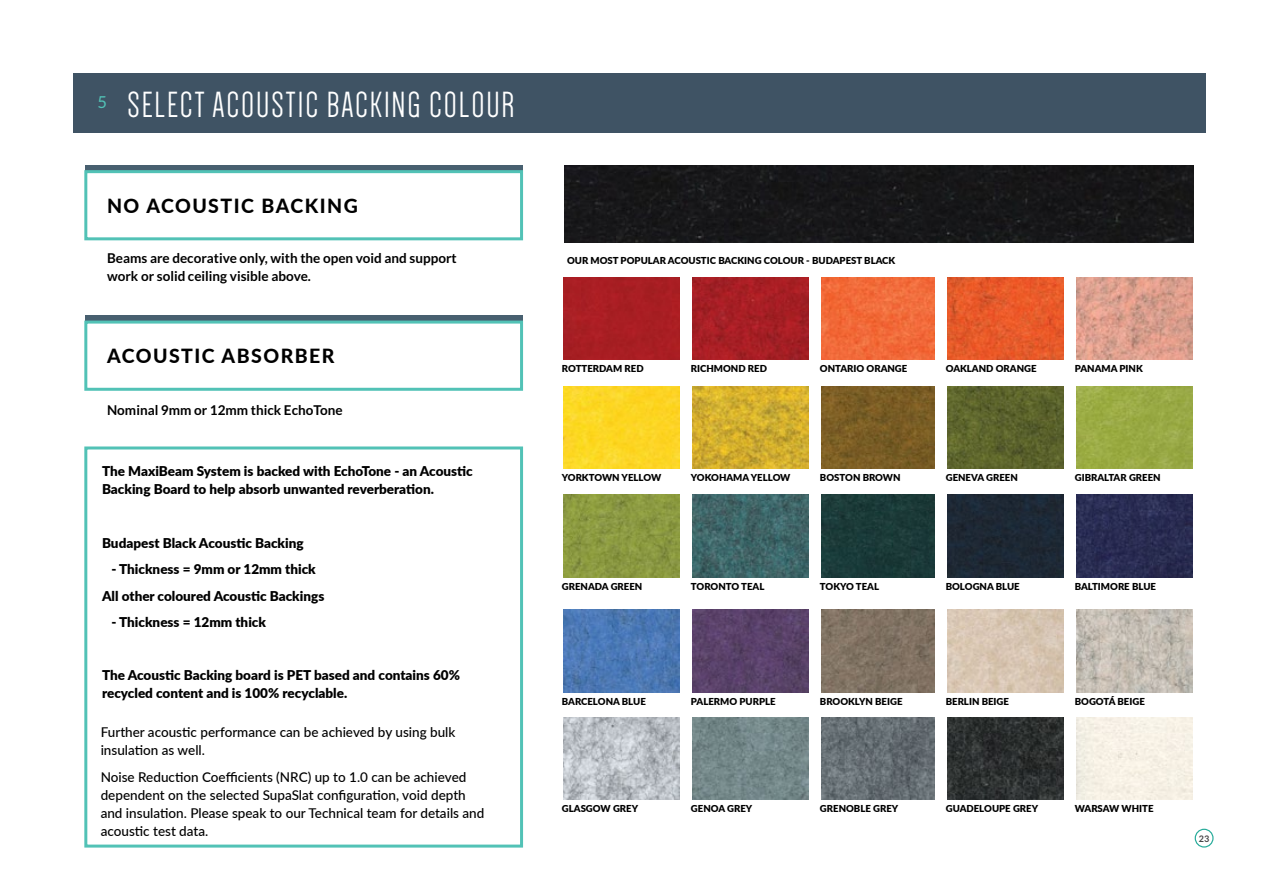
<style>
.page{position:relative;width:1263px;height:893px;background:#fff}
.page>*{position:absolute;margin:0;border:0;box-sizing:border-box;transform-origin:0 0}
.t1{font:37.5px "Dense";letter-spacing:.05em;color:#fff}
.t2{font:800 19.5px "Lato";letter-spacing:.075em;color:#000}
.t3{font:16.5px "Lato";color:#52c2b6}
.t4{font:900 13.5px/18px "Lato";color:#000}
.t5{font:500 13.5px/18px "Lato";color:#000}
.t6{font:700 13.5px/18px "Lato";color:#000}
.t7{font:900 9.6px "Lato";color:#000}
.t8{font:700 9px "Lato";color:#464547}
</style>
<div class="page">
<div style="left:73px;top:73px;width:1132px;height:60px;background:#3f5364"></div>
<div style="left:84px;top:446px;width:439px;height:402px;border:3px solid #52c2b6"></div>
<div style="left:564px;top:277px;width:115px;height:83px;background:#a91e23"></div>
<img style="left:693px;top:277px;width:115px;height:83px">
<img style="left:822px;top:277px;width:112px;height:83px">
<img style="left:948px;top:277px;width:115px;height:83px">
<img style="left:1077px;top:277px;width:115px;height:83px">
<img style="left:564px;top:387px;width:115px;height:82px">
<img style="left:693px;top:387px;width:115px;height:82px">
<img style="left:822px;top:387px;width:112px;height:82px">
<img style="left:948px;top:387px;width:115px;height:82px">
<img style="left:1077px;top:387px;width:115px;height:82px">
<img style="left:564px;top:494px;width:115px;height:84px">
<img style="left:693px;top:494px;width:115px;height:84px">
<div style="left:822px;top:494px;width:112px;height:84px;background:#1a3a38"></div>
<div style="left:948px;top:494px;width:115px;height:84px;background:#1d2834"></div>
<img style="left:1077px;top:494px;width:115px;height:84px">
<img style="left:564px;top:609px;width:115px;height:83px">
<img style="left:693px;top:609px;width:115px;height:83px">
<img style="left:822px;top:609px;width:112px;height:83px">
<img style="left:948px;top:609px;width:115px;height:83px">
<img style="left:1077px;top:609px;width:115px;height:83px">
<img style="left:564px;top:717px;width:115px;height:83px">
<img style="left:693px;top:717px;width:115px;height:83px">
<img style="left:822px;top:717px;width:112px;height:83px">
<img style="left:948px;top:717px;width:115px;height:83px">
<div style="left:564px;top:166px;width:629px;height:76px;background:#171719"></div>
<div style="left:85px;top:165px;width:437px;height:50px;background:#486070"></div>
<div style="left:84px;top:170px;width:439px;height:70px;background:#fff;border:3px solid #52c2b6"></div>
<div style="left:85px;top:315px;width:437px;height:50px;background:linear-gradient(to right,#486070,#486070)"></div>
<div style="left:84px;top:321px;width:439px;height:70px;background:#fff;border:3px solid #52c2b6"></div>
<div style="left:1195px;top:829px;width:18px;height:19px;border:1px solid #27ab9a;border-radius:50%"></div>
<h3 class="t3" style="left:98px;top:93px;width:11px">5</h3>
<h1 class="t1" style="left:128px;top:86px;width:388px">SELECT ACOUSTIC BACKING COLOUR</h1>
<h2 class="t2" style="left:107px;top:192px;width:252px">NO ACOUSTIC BACKING</h2>
<h3 class="t6" style="left:107px;top:249px;width:351px">Beams are decorative only, with the open void and support work or solid ceiling visible above.</h3>
<h2 class="t2" style="left:107px;top:341px;width:229px">ACOUSTIC ABSORBER</h2>
<h3 class="t6" style="left:107px;top:401px;width:237px">Nominal 9mm or 12mm thick EchoTone</h3>
<h3 class="t4" style="left:102px;top:462px;width:372px">The MaxiBeam System is backed with EchoTone - an Acoustic<br>Backing Board to help absorb unwanted reverberation.</h3>
<h3 class="t4" style="left:102px;top:533px;width:203px">Budapest Black Acoustic Backing</h3>
<h3 class="t4" style="left:102px;top:555px;width:224px;line-height:26.5px;text-align:center">- Thickness = 9mm or 12mm thick<br>All other coloured Acoustic Backings</h3>
<h3 class="t4" style="left:111px;top:612px;width:156px">- Thickness = 12mm thick</h3>
<h3 class="t4" style="left:102px;top:665px;width:359px">The Acoustic Backing board is PET based and contains 60% recycled content and is 100% recyclable.</h3>
<h3 class="t5" style="left:101px;top:723px;width:356px">Further acoustic performance can be achieved by using bulk insulation as well.</h3>
<h3 class="t5" style="left:101px;top:767px;width:385px">Noise Reduction Coefficients (NRC) up to 1.0 can be achieved dependent on the selected SupaSlat configuration, void depth and insulation. Please speak to our Technical team for details and acoustic test data.</h3>
<p class="t7" style="left:567px;top:253px;width:330px">OUR MOST POPULAR ACOUSTIC BACKING COLOUR - BUDAPEST BLACK</p>
<p class="t7" style="left:562px;top:362px;width:83px">ROTTERDAM RED</p>
<p class="t7" style="left:691px;top:362px;width:78px">RICHMOND RED</p>
<p class="t7" style="left:820px;top:362px;width:89px">ONTARIO ORANGE</p>
<p class="t7" style="left:946px;top:362px;width:92px">OAKLAND ORANGE</p>
<p class="t7" style="left:1075px;top:362px;width:69px">PANAMA PINK</p>
<p class="t7" style="left:562px;top:471px;width:101px">YORKTOWN YELLOW</p>
<p class="t7" style="left:691px;top:471px;width:101px">YOKOHAMA YELLOW</p>
<p class="t7" style="left:820px;top:471px;width:82px">BOSTON BROWN</p>
<p class="t7" style="left:946px;top:471px;width:74px">GENEVA GREEN</p>
<p class="t7" style="left:1075px;top:471px;width:87px">GIBRALTAR GREEN</p>
<p class="t7" style="left:562px;top:579px;width:82px">GRENADA GREEN</p>
<p class="t7" style="left:691px;top:579px;width:75px">TORONTO TEAL</p>
<p class="t7" style="left:820px;top:579px;width:61px">TOKYO TEAL</p>
<p class="t7" style="left:946px;top:579px;width:76px">BOLOGNA BLUE</p>
<p class="t7" style="left:1075px;top:579px;width:83px">BALTIMORE BLUE</p>
<p class="t7" style="left:562px;top:694px;width:85px">BARCELONA BLUE</p>
<p class="t7" style="left:691px;top:694px;width:86px">PALERMO PURPLE</p>
<p class="t7" style="left:820px;top:694px;width:84px">BROOKLYN BEIGE</p>
<p class="t7" style="left:946px;top:694px;width:65px">BERLIN BEIGE</p>
<p class="t7" style="left:1075px;top:694px;width:72px">BOGOTÁ BEIGE</p>
<p class="t7" style="left:562px;top:802px;width:78px">GLASGOW GREY</p>
<p class="t7" style="left:691px;top:802px;width:63px">GENOA GREY</p>
<p class="t7" style="left:820px;top:802px;width:80px">GRENOBLE GREY</p>
<p class="t7" style="left:946px;top:802px;width:94px">GUADELOUPE GREY</p>
<p class="t7" style="left:1075px;top:802px;width:80px">WARSAW WHITE</p>
<p class="t8" style="left:1199px;top:833px;width:12px">23</p>
</div>
